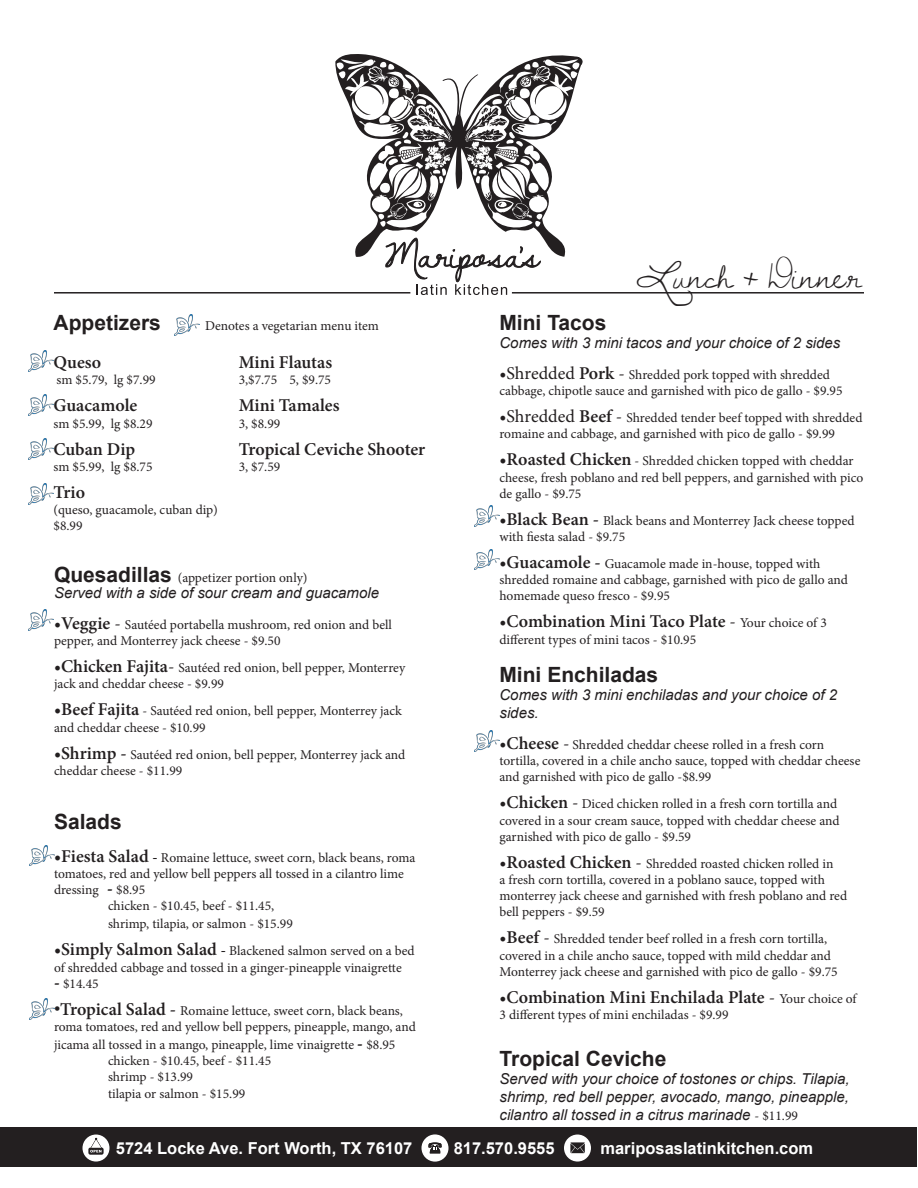
<style>
.page{position:relative;width:918px;height:1188px;background:#fff}
.page>*{position:absolute;margin:0;border:0;box-sizing:border-box;transform-origin:0 0}
.t1{font:36px "Dawningofa New Day";color:#231f20}
.food_heading{font:700 21px "Arial";color:#231f20}
.description{font:600 18px "Minion Pro";color:#231f20}
.t2{font:700 16.5px "Arial";color:#fff}
.description-2{font:italic 15px/18px "Arial";color:#231f20;text-align:justify}
.description-3{font:13.5px/16.2px "Minion Pro";color:#231f20}
.food_heading-2{font:13.5px "Minion Pro";color:#231f20}
.s1{font-size:18px}
.s2{font-weight:600;font-size:18px}
.s3{font-weight:400}
.s4{font-weight:400;font-size:13.5px}
.s5{font-family:"Arial";font-weight:700;font-size:21px}
.s6{font-family:"Arial"}
.s7{font-family:"Arial";font-style:italic;font-size:15px}
.s8{font-family:"Arial";font-style:italic;font-size:18px}
.s9{font-family:"Minion Pro";font-style:normal;font-size:13.5px}
</style>
<div class="page">
<svg style="left:336px;top:54px;width:247px;height:241px"></svg>
<div style="left:1px;top:1128px;width:916px;height:39px;background:#231f20"></div>
<svg style="left:83px;top:1135px;width:27px;height:27px"></svg>
<svg style="left:564px;top:1134px;width:27px;height:28px"></svg>
<svg style="left:421px;top:1134px;width:28px;height:28px"></svg>
<hr style="left:54px;top:292px;width:356px;height:2px;background:#231f20">
<hr style="left:512px;top:292px;width:352px;height:2px;background:#231f20">
<img style="left:29px;top:999px;width:25px;height:20px">
<img style="left:29px;top:845px;width:25px;height:21px">
<img style="left:28px;top:395px;width:25px;height:20px">
<img style="left:28px;top:350px;width:25px;height:21px">
<img style="left:28px;top:439px;width:25px;height:21px">
<img style="left:28px;top:483px;width:25px;height:21px">
<img style="left:174px;top:315px;width:25px;height:21px">
<img style="left:474px;top:505px;width:26px;height:21px">
<img style="left:474px;top:549px;width:26px;height:21px">
<img style="left:474px;top:730px;width:26px;height:21px">
<img style="left:28px;top:610px;width:25px;height:20px">
<p class="t1" style="left:636px;top:255px;width:227px">Lunch + Dinner</p>
<p class="food_heading" style="left:54px;top:309px;width:109px">Appetizers</p>
<p class="description" style="left:54px;top:350px;width:49px">Queso</p>
<p class="description-3" style="left:57px;top:372px;width:101px">sm $5.79, lg $7.99</p>
<p class="description" style="left:54px;top:393px;width:85px">Guacamole</p>
<p class="description-3" style="left:54px;top:415px;width:101px">sm $5.99, lg $8.29</p>
<p class="description" style="left:54px;top:436px;width:83px">Cuban Dip</p>
<p class="description-3" style="left:54px;top:458px;width:101px">sm $5.99, lg $8.75</p>
<p class="description" style="left:54px;top:480px;width:33px">Trio</p>
<p class="description-3" style="left:54px;top:502px;width:166px">(queso, guacamole, cuban dip)</p>
<p class="description-3" style="left:54px;top:518px;width:30px">$8.99</p>
<p class="description-3" style="left:205px;top:317px;width:175px">Denotes a vegetarian menu item</p>
<p class="food_heading" style="left:500px;top:309px;width:108px">Mini Tacos</p>
<p class="description-2" style="left:500px;top:334px;width:342px">Comes with 3 mini tacos and your choice of 2 sides</p>
<p class="description-3" style="left:500px;top:367px;width:345px"><span class="s1">•Shredded</span> <span class="s2">Pork</span> <span class="s1">-</span> Shredded pork topped with shredded cabbage, chipotle sauce and garnished with pico de gallo - $9.95</p>
<p class="description-3" style="left:500px;top:410px;width:364px"><span class="s1">•Shredded</span> <span class="s2">Beef</span> <span class="s1">-</span> Shredded tender beef topped with shredded romaine and cabbage, and garnished with pico de gallo - $9.99</p>
<p class="description-3" style="left:500px;top:453px;width:365px"><span class="s2">•Roasted Chicken</span> - Shredded chicken topped with cheddar cheese, fresh poblano and red bell peppers, and garnished with pico de gallo - $9.75</p>
<p class="description-3" style="left:500px;top:512px;width:357px"><span class="s2">•Black Bean -</span> Black beans and Monterrey Jack cheese topped with fiesta salad - $9.75</p>
<p class="description-3" style="left:500px;top:556px;width:350px"><span class="s2">•Guacamole -</span> Guacamole made in-house, topped with shredded romaine and cabbage, garnished with pico de gallo and homemade queso fresco - $9.95</p>
<p class="description" style="left:500px;top:609px;width:329px"><span class="s3">•</span>Combination Mini Taco Plate <span class="s3">-</span> <span class="s4">Your choice of 3</span></p>
<p class="description-3" style="left:500px;top:631px;width:198px">different types of mini tacos - $10.95</p>
<p class="food_heading" style="left:500px;top:661px;width:160px">Mini Enchiladas</p>
<p class="description-2" style="left:500px;top:686px;width:339px">Comes with 3 mini enchiladas and your choice of 2 sides.</p>
<p class="description-3" style="left:500px;top:737px;width:362px"><span class="s1">•</span><span class="s2">Cheese</span> <span class="s1">-</span> Shredded cheddar cheese rolled in a fresh corn tortilla, covered in a chile ancho sauce, topped with cheddar cheese and garnished with pico de gallo -$8.99</p>
<p class="description-3" style="left:500px;top:796px;width:342px"><span class="s1">•</span><span class="s2">Chicken</span> <span class="s1">-</span> Diced chicken rolled in a fresh corn tortilla and covered in a sour cream sauce, topped with cheddar cheese and garnished with pico de gallo - $9.59</p>
<p class="description-3" style="left:500px;top:855px;width:349px"><span class="s1">•</span><span class="s2">Roasted Chicken</span> <span class="s1">-</span> Shredded roasted chicken rolled in<br>a fresh corn tortilla, covered in a poblano sauce, topped with monterrey jack cheese and garnished with fresh poblano and red bell peppers - $9.59</p>
<p class="description-3" style="left:500px;top:931px;width:340px"><span class="s1">•</span><span class="s2">Beef</span> <span class="s1">-</span> Shredded tender beef rolled in a fresh corn tortilla, covered in a chile ancho sauce, topped with mild cheddar and<br>Monterrey jack cheese and garnished with pico de gallo - $9.75</p>
<p class="description" style="left:500px;top:985px;width:359px"><span class="s3">•</span>Combination Mini Enchilada Plate <span class="s3">-</span> <span class="s4">Your choice of</span></p>
<p class="description-3" style="left:499px;top:1007px;width:231px">3 different types of mini enchiladas - $9.99</p>
<p class="description" style="left:239px;top:350px;width:95px">Mini Flautas</p>
<p class="description-3" style="left:239px;top:372px;width:94px">3,$7.75 5, $9.75</p>
<p class="description" style="left:239px;top:393px;width:102px">Mini Tamales</p>
<p class="description-3" style="left:239px;top:415px;width:43px">3, $8.99</p>
<p class="description" style="left:239px;top:436px;width:188px">Tropical Ceviche Shooter</p>
<p class="description-3" style="left:239px;top:458px;width:43px">3, $7.59</p>
<p class="food_heading-2" style="left:54px;top:569px;width:255px"><span class="s5">Quesadillas</span> (appetizer portion only)</p>
<p class="description-2" style="left:54px;top:584px;width:327px">Served with a side of sour cream and guacamole</p>
<p class="description-3" style="left:54px;top:617px;width:339px"><span class="s1">•</span><span class="s2">Veggie</span> <span class="s1">-</span> Sautéed portabella mushroom, red onion and bell pepper, and Monterrey jack cheese - $9.50</p>
<p class="description-3" style="left:54px;top:660px;width:353px"><span class="s1">•</span><span class="s2">Chicken Fajita</span><span class="s1">-</span> Sautéed red onion, bell pepper, Monterrey jack and cheddar cheese - $9.99</p>
<p class="description-3" style="left:54px;top:703px;width:349px"><span class="s2">•Beef Fajita</span> - Sautéed red onion, bell pepper, Monterrey jack and cheddar cheese - $10.99</p>
<p class="description-3" style="left:54px;top:746px;width:353px"><span class="s2">•Shrimp -</span> Sautéed red onion, bell pepper, Monterrey jack and cheddar cheese - $11.99</p>
<p class="food_heading" style="left:54px;top:808px;width:69px">Salads</p>
<p class="description-3" style="left:54px;top:849px;width:363px"><span class="s2">•Fiesta Salad</span> <span class="s6">-</span> Romaine lettuce, sweet corn, black beans, roma tomatoes, red and yellow bell peppers all tossed in a cilantro lime dressing <span class="s7">-</span> $8.95</p>
<p class="description-3" style="left:108px;top:898px;width:168px">chicken - $10.45, beef - $11.45,</p>
<p class="description-3" style="left:108px;top:916px;width:186px">shrimp, tilapia, or salmon - $15.99</p>
<p class="description-3" style="left:54px;top:943px;width:362px"><span class="s2">•Simply Salmon Salad</span> <span class="s6">-</span> Blackened salmon served on a bed of shredded cabbage and tossed in a ginger-pineapple vinaigrette</p>
<p class="description-3" style="left:54px;top:975px;width:46px"><span class="s7">-</span> $14.45</p>
<p class="description-3" style="left:54px;top:1002px;width:363px"><span class="s8">•</span><span class="s2">Tropical Salad -</span> Romaine lettuce, sweet corn, black beans, roma tomatoes, red and yellow bell peppers, pineapple, mango, and</p>
<p class="description-3" style="left:54px;top:1037px;width:343px">jicama all tossed in a mango, pineapple, lime vinaigrette <span class="s7">-</span> $8.95</p>
<p class="description-3" style="left:108px;top:1053px;width:165px">chicken - $10.45, beef - $11.45</p>
<p class="description-3" style="left:108px;top:1069px;width:87px">shrimp - $13.99</p>
<p class="description-3" style="left:108px;top:1085px;width:139px">tilapia or salmon - $15.99</p>
<p class="food_heading" style="left:500px;top:1045px;width:168px">Tropical Ceviche</p>
<p class="description-2" style="left:500px;top:1070px;width:352px">Served with your choice of tostones or chips. Tilapia, shrimp, red bell pepper, avocado, mango, pineapple, cilantro all tossed in a citrus marinade <span class="s9">- $11.99</span></p>
<p class="t2" style="left:116px;top:1137px;width:298px">5724 Locke Ave. Fort Worth, TX 76107</p>
<p class="t2" style="left:454px;top:1137px;width:102px">817.570.9555</p>
<p class="t2" style="left:600px;top:1137px;width:214px">mariposaslatinkitchen.com</p>
</div>
